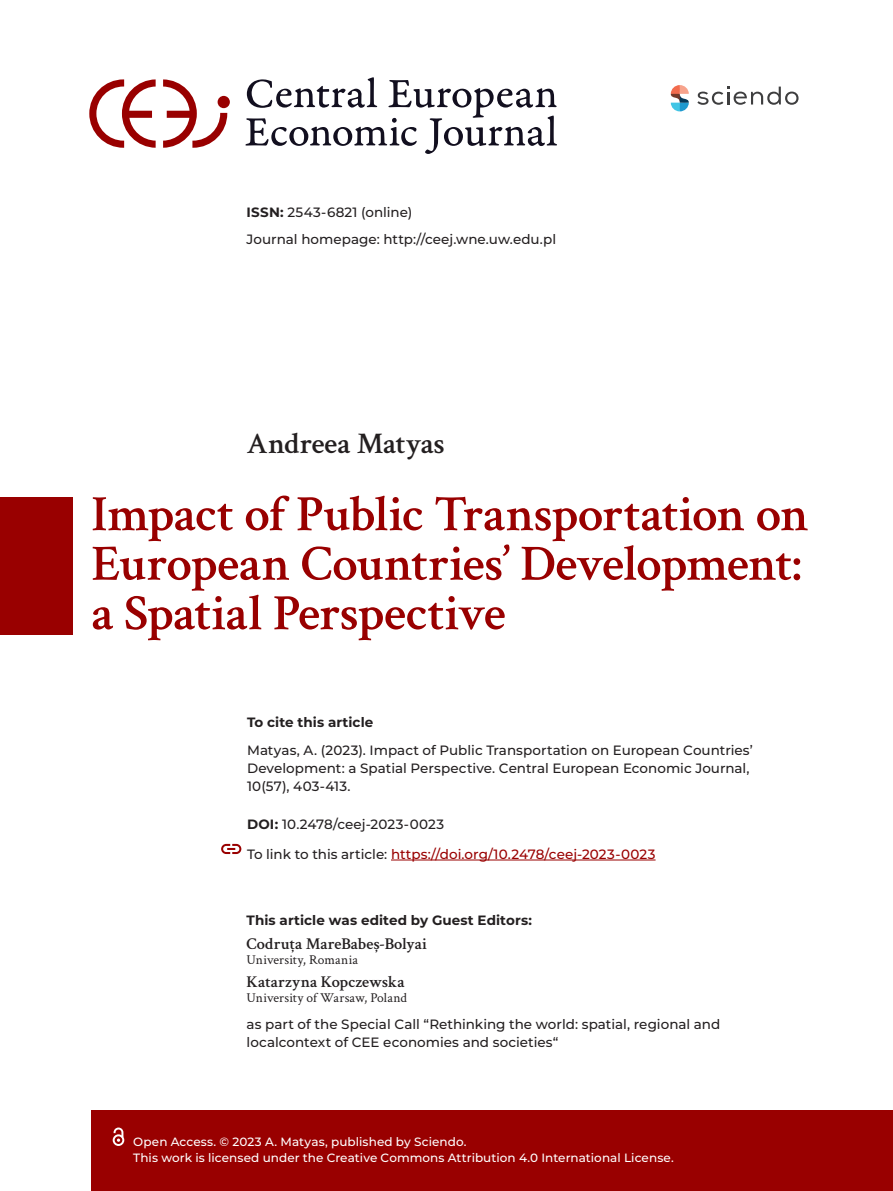
<style>
.page{position:relative;width:893px;height:1191px;background:#fff}
.page>*{position:absolute;margin:0;border:0;box-sizing:border-box;transform-origin:0 0}
.index_head1{font:600 51px/49.5px "Crimson Text";letter-spacing:-.015em;color:#900}
.t1{font:600 30px "Crimson Text";letter-spacing:-.005em;color:#231f20}
.text_in_plus{font:600 16.5px "Crimson Text";letter-spacing:-.005em;color:#231f20}
.citation{font:500 13.5px/18px "Montserrat";color:#231f20}
.text_in_plus-2{font:500 13.5px/18px "Montserrat";color:#231f20}
.citation-2{font:500 13.5px "Montserrat";color:#900}
.text_in_plus-3{font:13.5px "Crimson Text";letter-spacing:.005em;color:#231f20}
.text_in_plus-4{font:700 13.5px "Montserrat";letter-spacing:.005em;color:#231f20}
.citation-3{font:700 13.5px "Montserrat";letter-spacing:.005em;color:#231f20}
.t2{font:500 12px "Montserrat";letter-spacing:.005em;color:#fff}
.s1{font-weight:700}
.s2{color:#231f20}
</style>
<div class="page">
<div style="left:0;top:497px;width:72px;height:137px;background:#900"></div>
<div style="left:91px;top:1110px;width:802px;height:81px;background:#900"></div>
<hr style="left:391px;top:859px;width:265px;height:1px;background:#900">
<svg style="left:671px;top:85px;width:18px;height:26px"></svg>
<svg style="left:697px;top:87px;width:101px;height:18px"></svg>
<svg style="left:113px;top:1127px;width:11px;height:19px"></svg>
<svg style="left:245px;top:77px;width:312px;height:77px"></svg>
<svg style="left:218px;top:96px;width:12px;height:12px"></svg>
<svg style="left:163px;top:79px;width:64px;height:69px"></svg>
<svg style="left:89px;top:79px;width:67px;height:69px"></svg>
<svg style="left:221px;top:844px;width:20px;height:10px"></svg>
<p class="text_in_plus-2" style="left:247px;top:203px;width:167px"><span class="s1">ISSN:</span> 2543-6821 (online)</p>
<p class="text_in_plus-2" style="left:247px;top:229px;width:311px">Journal homepage: http://ceej.wne.uw.edu.pl</p>
<p class="t1" style="left:247px;top:422px;width:200px">Andreea Matyas</p>
<p class="index_head1" style="left:91px;top:485px;width:719px">Impact of Public Transportation on<br>European Countries’ Development: a Spatial Perspective</p>
<p class="citation-3" style="left:247px;top:712px;width:128px">To cite this article</p>
<p class="citation" style="left:247px;top:741px;width:507px">Matyas, A. (2023). Impact of Public Transportation on European Countries’<br>Development: a Spatial Perspective. Central European Economic Journal,<br>10(57), 403-413.</p>
<p class="citation" style="left:247px;top:814px;width:198px"><span class="s1">DOI:</span> 10.2478/ceej-2023-0023</p>
<p class="citation-2" style="left:247px;top:844px;width:410px"><span class="s2">To link to this article:</span> https://doi.org/10.2478/ceej-2023-0023</p>
<p class="text_in_plus-4" style="left:247px;top:910px;width:287px">This article was edited by Guest Editors:</p>
<p class="text_in_plus" style="left:247px;top:931px;width:182px">Codruța MareBabeș-Bolyai</p>
<p class="text_in_plus-3" style="left:247px;top:950px;width:113px">University, Romania</p>
<p class="text_in_plus" style="left:247px;top:970px;width:159px">Katarzyna Kopczewska</p>
<p class="text_in_plus-3" style="left:247px;top:988px;width:162px">University of Warsaw, Poland</p>
<p class="text_in_plus-2" style="left:247px;top:1014px;width:475px">as part of the Special Call “Rethinking the world: spatial, regional and localcontext of CEE economies and societies“</p>
<p class="t2" style="left:133px;top:1132px;width:335px">Open Access. © 2023 A. Matyas, published by Sciendo.</p>
<p class="t2" style="left:133px;top:1149px;width:542px">This work is licensed under the Creative Commons Attribution 4.0 International License.</p>
</div>
